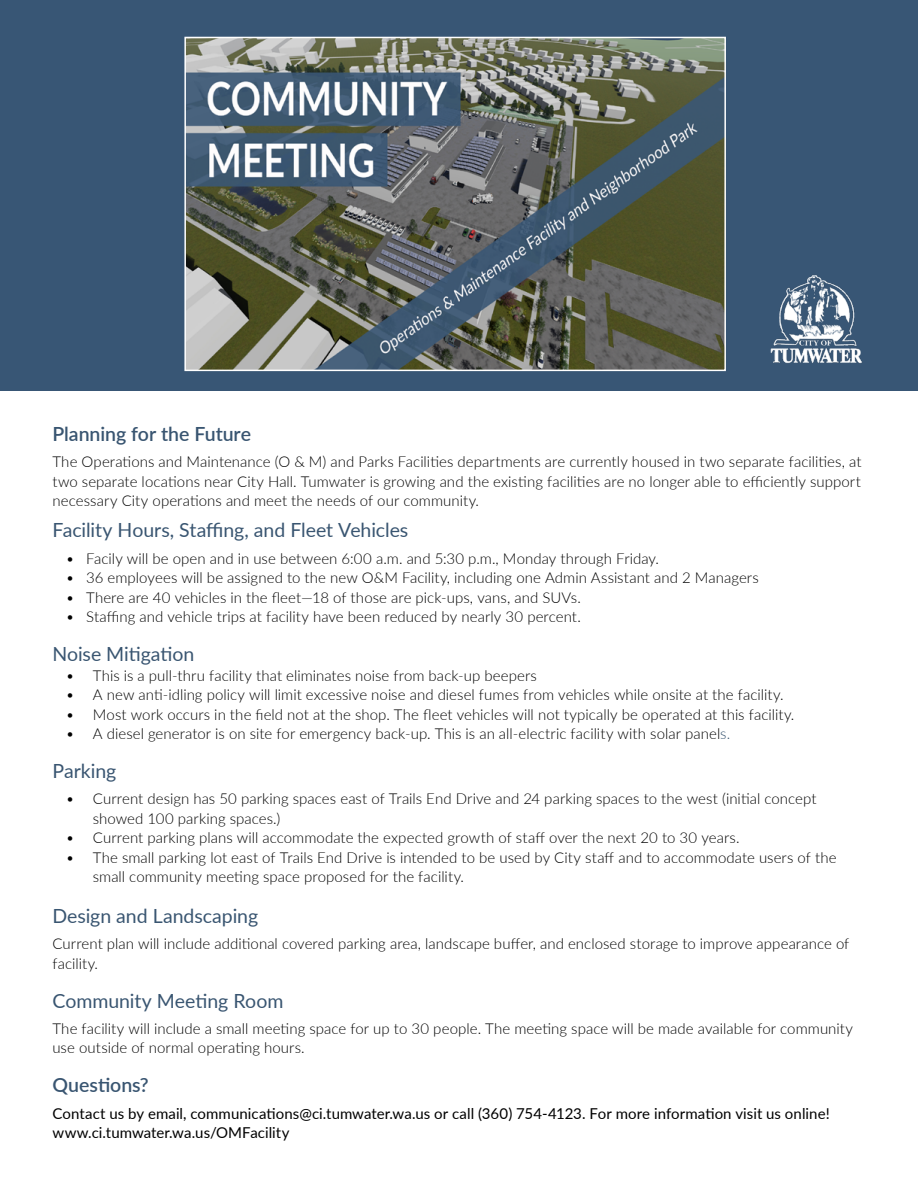
<style>
.page{position:relative;width:918px;height:1188px;background:#fff}
.page>*{position:absolute;margin:0;border:0;box-sizing:border-box;transform-origin:0 0}
.t1{font:19.5px "Lato";letter-spacing:-.005em;color:#395571}
.t2{font:600 19.5px "Lato";color:#395571}
.t3{font:300 15px/19.5px "Lato";letter-spacing:.005em;color:#000}
.t4{font:15px/19.5px "Lato";letter-spacing:.005em;color:#000}
.s1{color:#395571}
</style>
<div class="page">
<div style="left:0;top:0;width:918px;height:391px;background:#385675"></div>
<img style="left:187px;top:40px;width:536px;height:328px">
<div style="left:184px;top:37px;width:542px;height:334px;border:2px solid #fff"></div>
<img style="left:770px;top:275px;width:92px;height:89px">
<h1 class="t2" style="left:52px;top:420px;width:200px">Planning for the Future</h1>
<p class="t3" style="left:52px;top:451px;width:811px;text-align:justify">The Operations and Maintenance (O &amp; M) and Parks Facilities departments are currently housed in two separate facilities, at two separate locations near City Hall. Tumwater is growing and the existing facilities are no longer able to efficiently support necessary City operations and meet the needs of our community.</p>
<h1 class="t1" style="left:52px;top:516px;width:358px">Facility Hours, Staffing, and Fleet Vehicles</h1>
<p class="t3" style="left:66px;top:548px;width:594px">• Facily will be open and in use between 6:00 a.m. and 5:30 p.m., Monday through Friday.</p>
<p class="t3" style="left:66px;top:568px;width:694px">• 36 employees will be assigned to the new O&amp;M Facility, including one Admin Assistant and 2 Managers</p>
<p class="t3" style="left:66px;top:587px;width:517px">• There are 40 vehicles in the fleet—18 of those are pick-ups, vans, and SUVs.</p>
<p class="t3" style="left:66px;top:607px;width:516px">• Staffing and vehicle trips at facility have been reduced by nearly 30 percent.</p>
<h1 class="t1" style="left:52px;top:640px;width:143px">Noise Mitigation</h1>
<p class="t3" style="left:66px;top:665px;width:473px">• This is a pull-thru facility that eliminates noise from back-up beepers</p>
<p class="t3" style="left:66px;top:685px;width:719px">• A new anti-idling policy will limit excessive noise and diesel fumes from vehicles while onsite at the facility.</p>
<p class="t3" style="left:66px;top:704px;width:730px">• Most work occurs in the field not at the shop. The fleet vehicles will not typically be operated at this facility.</p>
<p class="t3" style="left:66px;top:724px;width:666px">• A diesel generator is on site for emergency back-up. This is an all-electric facility with solar panel<span class="s1">s.</span></p>
<h1 class="t1" style="left:52px;top:757px;width:65px">Parking</h1>
<p class="t3" style="left:93px;top:789px;width:725px;text-indent:-27px">• Current design has 50 parking spaces east of Trails End Drive and 24 parking spaces to the west (initial concept showed 100 parking spaces.)</p>
<p class="t3" style="left:66px;top:828px;width:675px">• Current parking plans will accommodate the expected growth of staff over the next 20 to 30 years.</p>
<p class="t3" style="left:93px;top:847px;width:745px;text-indent:-27px">• The small parking lot east of Trails End Drive is intended to be used by City staff and to accommodate users of the small community meeting space proposed for the facility.</p>
<h1 class="t1" style="left:52px;top:902px;width:207px">Design and Landscaping</h1>
<p class="t3" style="left:52px;top:934px;width:798px">Current plan will include additional covered parking area, landscape buffer, and enclosed storage to improve appearance of facility.</p>
<h1 class="t1" style="left:52px;top:987px;width:232px">Community Meeting Room</h1>
<p class="t3" style="left:52px;top:1018px;width:802px">The facility will include a small meeting space for up to 30 people. The meeting space will be made available for community use outside of normal operating hours.</p>
<h1 class="t2" style="left:52px;top:1071px;width:98px">Questions?</h1>
<p class="t4" style="left:52px;top:1103px;width:779px">Contact us by email, communications@ci.tumwater.wa.us or call (360) 754-4123. For more information visit us online! www.ci.tumwater.wa.us/OMFacility</p>
</div>
